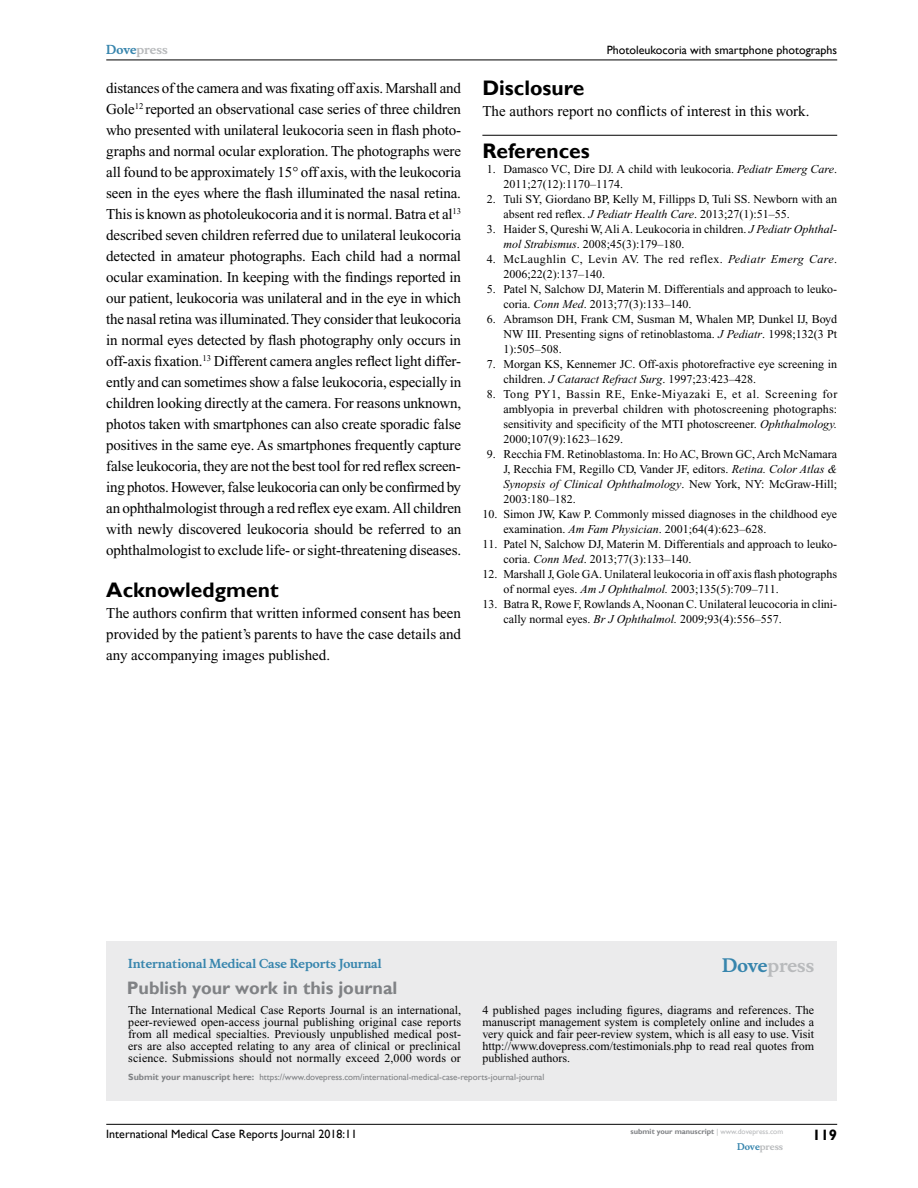
<style>
.page{position:relative;width:918px;height:1188px;background:#fff}
.page>*{position:absolute;margin:0;border:0;box-sizing:border-box;transform-origin:0 0}
.t1{font:700 21px "Gill Sans";color:#000}
.t2{font:700 18px "Gill Sans";color:#808285}
.t3{font:700 18px "Musee";color:#b8babc}
.t4{font:15px/21px "Times New Roman";color:#000;text-align:justify}
.t5{font:700 15px "Gill Sans";color:#000}
.t6{font:12px/15px "Times New Roman";color:#000}
.t7{font:12px "Gill Sans";color:#000}
.t8{font:12px/15px "Times New Roman";letter-spacing:.03em;color:#000}
.t9{font:700 12px "Musee";color:#3785ad}
.t10{font:700 12px "Musee";color:#b8babc}
.t11{font:9px "Gill Sans";color:#808285}
.t12{font:700 9px "Musee";color:#b8babc}
.t13{font:700 7.5px "Gill Sans";color:#808285}
.s1{color:#3785ad}
.s2{font-style:italic}
.s3{font-weight:700}
.s4{font-weight:400;color:#b8babc}
</style>
<div class="page">
<div style="left:106px;top:941px;width:731px;height:159px;background:#ebebec"></div>
<hr style="left:106px;top:1124px;width:731px;height:1px;background:#000">
<hr style="left:106px;top:60px;width:731px;height:1px;background:#000">
<hr style="left:482px;top:135px;width:355px;height:1px;background:#000">
<p class="t10" style="left:106px;top:43px;width:63px"><span class="s1">Dove</span>press</p>
<p class="t4" style="left:106px;top:77px;width:357px">distances of the camera and was fixating off axis. Marshall and Gole<sup>12</sup> reported an observational case series of three children who presented with unilateral leukocoria seen in flash photo&shy;graphs and normal ocular exploration. The photographs were all found to be approximately 15° off axis, with the leukocoria seen in the eyes where the flash illuminated the nasal retina.<br>This is known as photoleukocoria and it is normal. Batra et al<sup>13 </sup>described seven children referred due to unilateral leukocoria detected in amateur photographs. Each child had a normal ocular examination. In keeping with the findings reported in our patient, leukocoria was unilateral and in the eye in which the nasal retina was illuminated. They consider that leukocoria in normal eyes detected by flash photography only occurs in off-axis fixation.<sup>13</sup> Different camera angles reflect light differ&shy;ently and can sometimes show a false leukocoria, especially in children looking directly at the camera. For reasons unknown, photos taken with smartphones can also create sporadic false positives in the same eye. As smartphones frequently capture false leukocoria, they are not the best tool for red reflex screen&shy;ing photos. However, false leukocoria can only be confirmed by an ophthalmologist through a red reflex eye exam. All children with newly discovered leukocoria should be referred to an ophthalmologist to exclude life- or sight-threatening diseases.</p>
<h1 class="t1" style="left:106px;top:577px;width:174px">Acknowledgment</h1>
<p class="t4" style="left:106px;top:602px;width:356px">The authors confirm that written informed consent has been provided by the patient’s parents to have the case details and any accompanying images published.</p>
<p class="t7" style="left:607px;top:43px;width:232px">Photoleukocoria with smartphone photographs</p>
<h1 class="t1" style="left:482px;top:76px;width:103px">Disclosure</h1>
<p class="t4" style="left:482px;top:101px;width:329px">The authors report no conflicts of interest in this work.</p>
<h1 class="t1" style="left:482px;top:139px;width:109px">References</h1>
<p class="t6" style="left:503px;top:162px;width:335px;text-indent:-16px">1. Damasco VC, Dire DJ. A child with leukocoria. <span class="s2">Pediatr Emerg Care</span>.<br>2011;27(12):1170–1174.</p>
<p class="t6" style="left:503px;top:192px;width:335px;text-indent:-16px">2. Tuli SY, Giordano BP, Kelly M, Fillipps D, Tuli SS. Newborn with an absent red reflex. <span class="s2">J Pediatr Health Care</span>. 2013;27(1):51–55.</p>
<p class="t6" style="left:503px;top:222px;width:335px;text-indent:-16px">3. Haider S, Qureshi W, Ali A. Leukocoria in children. <span class="s2">J Pediatr Ophthal&shy;mol Strabismus</span>. 2008;45(3):179–180.</p>
<p class="t8" style="left:503px;top:252px;width:335px;text-indent:-16px">4. McLaughlin C, Levin AV. The red reflex. <span class="s2">Pediatr Emerg Care</span>.<br>2006;22(2):137–140.</p>
<p class="t6" style="left:503px;top:282px;width:335px;text-indent:-16px">5. Patel N, Salchow DJ, Materin M. Differentials and approach to leuko&shy;coria. <span class="s2">Conn Med</span>. 2013;77(3):133–140.</p>
<p class="t6" style="left:503px;top:312px;width:335px;text-align:justify;text-indent:-16px">6. Abramson DH, Frank CM, Susman M, Whalen MP, Dunkel IJ, Boyd NW III. Presenting signs of retinoblastoma. <span class="s2">J Pediatr</span>. 1998;132(3 Pt 1):505–508.</p>
<p class="t6" style="left:503px;top:357px;width:335px;text-indent:-16px">7. Morgan KS, Kennemer JC. Off-axis photorefractive eye screening in children. <span class="s2">J Cataract Refract Surg</span>. 1997;23:423–428.</p>
<p class="t6" style="left:503px;top:387px;width:336px;text-align:justify;text-indent:-16px">8. Tong PY1, Bassin RE, Enke-Miyazaki E, et al. Screening for amblyopia in preverbal children with photoscreening photographs: sensitivity and specificity of the MTI photoscreener. <span class="s2">Ophthalmology.<br></span>2000;107(9):1623–1629.</p>
<p class="t6" style="left:503px;top:447px;width:335px;text-align:justify;text-indent:-16px">9. Recchia FM. Retinoblastoma. In: Ho AC, Brown GC, Arch McNamara J, Recchia FM, Regillo CD, Vander JF, editors. <span class="s2">Retina. Color Atlas &amp; Synopsis of Clinical Ophthalmology</span>. New York, NY: McGraw-Hill; 2003:180–182.</p>
<p class="t6" style="left:503px;top:507px;width:335px;text-indent:-21px">10. Simon JW, Kaw P. Commonly missed diagnoses in the childhood eye examination. <span class="s2">Am Fam Physician</span>. 2001;64(4):623–628.</p>
<p class="t6" style="left:503px;top:537px;width:335px;text-indent:-21px">11. Patel N, Salchow DJ, Materin M. Differentials and approach to leuko&shy;coria. <span class="s2">Conn Med</span>. 2013;77(3):133–140.</p>
<p class="t6" style="left:503px;top:567px;width:335px;text-indent:-21px">12. Marshall J, Gole GA. Unilateral leukocoria in off axis flash photographs of normal eyes. <span class="s2">Am J Ophthalmol.</span> 2003;135(5):709–711.</p>
<p class="t6" style="left:503px;top:597px;width:335px;text-indent:-21px">13. Batra R, Rowe F, Rowlands A, Noonan C. Unilateral leucocoria in clini&shy;cally normal eyes. <span class="s2">Br J Ophthalmol.</span> 2009;93(4):556–557.</p>
<p class="t9" style="left:128px;top:956px;width:255px">International Medical Case Reports Journal</p>
<h2 class="t2" style="left:127px;top:977px;width:272px">Publish your work in this journal</h2>
<h2 class="t3" style="left:722px;top:955px;width:94px"><span class="s1">Dove</span>press</h2>
<p class="t6" style="left:128px;top:1004px;width:334px;line-height:12px;text-align:justify">The International Medical Case Reports Journal is an international, peer-reviewed open-access journal publishing original case reports from all medical specialties. Previously unpublished medical post&shy;ers are also accepted relating to any area of clinical or preclinical science. Submissions should not normally exceed 2,000 words or</p>
<p class="t6" style="left:482px;top:1004px;width:333px;line-height:12px;text-align:justify">4 published pages including figures, diagrams and references. The manuscript management system is completely online and includes a very quick and fair peer-review system, which is all easy to use. Visit http://www.dovepress.com/testimonials.php to read real quotes from published authors.</p>
<p class="t11" style="left:128px;top:1072px;width:418px"><span class="s3">Submit your manuscript here:</span> https://www.dovepress.com/international-medical-case-reports-journal-journal</p>
<p class="t7" style="left:106px;top:1127px;width:252px">International Medical Case Reports Journal 2018:11</p>
<p class="t13" style="left:631px;top:1127px;width:154px">submit your manuscript <span class="s4">| www.dovepress.com</span></p>
<p class="t12" style="left:737px;top:1141px;width:48px"><span class="s1">Dove</span>press</p>
<p class="t5" style="left:812px;top:1126px;width:26px">119</p>
</div>
